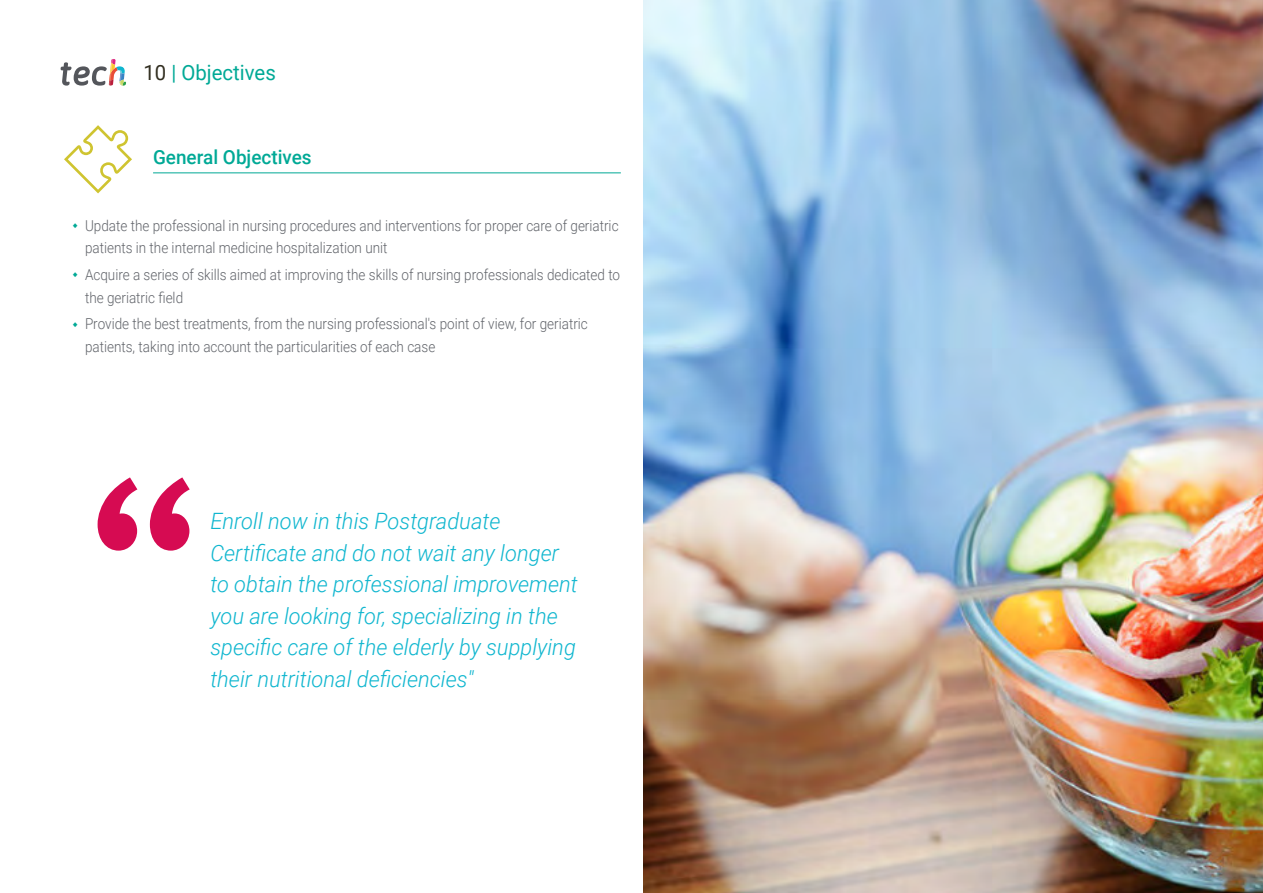
<style>
.page{position:relative;width:1263px;height:893px;background:#fff}
.page>*{position:absolute;margin:0;border:0;box-sizing:border-box;transform-origin:0 0}
.t1{font:italic 300 22.5px/31.5px "Roboto";color:#0fb6cf}
.t2{font:21px "Roboto";color:#00a996}
.t3{font:500 19.5px "Roboto";color:#00a996}
.t4{font:300 15px/22.5px "Roboto";color:#61646a;scale:.9 1}
.s1{color:#312e20}
</style>
<div class="page">
<img style="left:643px;top:0;width:620px;height:893px">
<svg style="left:61px;top:59px;width:65px;height:27px"></svg>
<hr style="left:153px;top:172px;width:468px;height:1px;background:#00a996">
<svg style="left:64px;top:125px;width:68px;height:68px"></svg>
<svg style="left:98px;top:477px;width:92px;height:74px"></svg>
<h2 class="t2" style="left:144px;top:57px;width:134px"><span class="s1">10</span> | Objectives</h2>
<h3 class="t3" style="left:153px;top:144px;width:160px">General Objectives</h3>
<p class="t4" style="left:85px;top:214px;width:594px">Update the professional in nursing procedures and interventions for proper care of geriatric patients in the internal medicine hospitalization unit</p>
<p class="t4" style="left:85px;top:263px;width:596px">Acquire a series of skills aimed at improving the skills of nursing professionals dedicated to the geriatric field</p>
<p class="t4" style="left:85px;top:312px;width:560px">Provide the best treatments, from the nursing professional's point of view, for geriatric patients, taking into account the particularities of each case</p>
<h1 class="t1" style="left:210px;top:504px;width:369px">Enroll now in this Postgraduate Certificate and do not wait any longer to obtain the professional improvement you are looking for, specializing in the specific care of the elderly by supplying their nutritional deficiencies"</h1>
</div>
